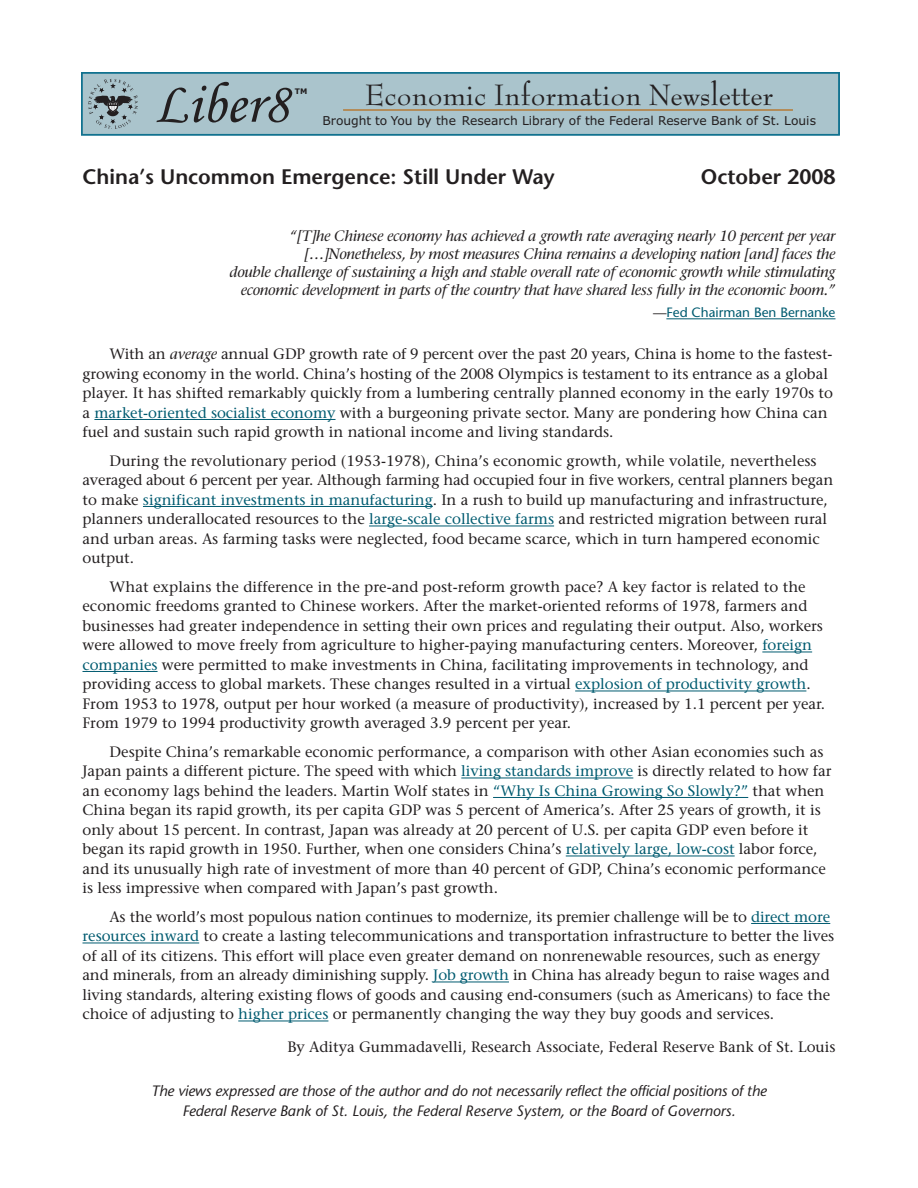
<style>
.page{position:relative;width:918px;height:1188px;background:#fff}
.page>*{position:absolute;margin:0;border:0;box-sizing:border-box;transform-origin:0 0}
.t1{font:58.2px "Monotype Corsiva";color:#231f20}
.t2{font:32.1px "Bernhard Modern Std";color:#231f20}
.t3{font:600 21px "Stone Sans";color:#231f20}
.t4{font:15px/19.5px "Stone Serif";color:#231f20}
.t5{font:italic 15px/18px "Stone Serif";letter-spacing:-.02em;color:#231f20;text-align:right}
.t6{font:italic 15px/19.5px "Stone Sans";letter-spacing:-.01em;color:#231f20;text-align:center}
.t7{font:13.5px "Stone Sans";color:#005b70}
.t8{font:12.3px "Verdana";color:#231f20}
.t9{font:700 7.65px "Verdana";color:#231f20}
.s1{color:#231f20}
.s2{font-style:italic}
.s3{color:#005b70}
</style>
<div class="page">
<hr style="left:666px;top:318px;width:170px;height:1px;background:#005b70">
<hr style="left:94px;top:419px;width:242px;height:1px;background:#005b70">
<hr style="left:143px;top:506px;width:290px;height:1px;background:#005b70">
<hr style="left:369px;top:526px;width:185px;height:1px;background:#005b70">
<hr style="left:762px;top:652px;width:50px;height:1px;background:#005b70">
<hr style="left:82px;top:671px;width:76px;height:1px;background:#005b70">
<hr style="left:575px;top:691px;width:231px;height:1px;background:#005b70">
<hr style="left:461px;top:778px;width:172px;height:1px;background:#005b70">
<hr style="left:493px;top:797px;width:255px;height:1px;background:#005b70">
<hr style="left:566px;top:856px;width:169px;height:1px;background:#005b70">
<hr style="left:751px;top:923px;width:43px;height:1px;background:#005b70">
<hr style="left:794px;top:923px;width:36px;height:1px;background:#005b70">
<hr style="left:82px;top:943px;width:117px;height:1px;background:#005b70">
<hr style="left:433px;top:982px;width:76px;height:1px;background:#005b70">
<hr style="left:238px;top:1021px;width:90px;height:1px;background:#005b70">
<div style="left:82px;top:73px;width:757px;height:62px;background:#aac4cc"></div>
<hr style="left:343px;top:109px;width:450px;height:2px;background:#cd8841">
<div style="left:81px;top:72px;width:759px;height:63px;border:2px solid #11728f"></div>
<svg style="left:88px;top:79px;width:50px;height:50px"></svg>
<h1 class="t1" style="left:154px;top:69px;width:136px">Liber8</h1>
<p class="t9" style="left:295px;top:86px;width:14px">TM</p>
<h2 class="t2" style="left:365px;top:80px;width:410px">Economic Information Newsletter</h2>
<p class="t8" style="left:322px;top:112px;width:495px">Brought to You by the Research Library of the Federal Reserve Bank of St. Louis</p>
<h3 class="t3" style="left:82px;top:169px;width:474px">China’s Uncommon Emergence: Still Under Way</h3>
<h3 class="t3" style="left:701px;top:169px;width:136px">October 2008</h3>
<p class="t5" style="left:230px;top:228px;width:607px">“[T]he Chinese economy has achieved a growth rate averaging nearly 10 percent per year […]Nonetheless, by most measures China remains a developing nation [and] faces the<br>double challenge of sustaining a high and stable overall rate of economic growth while stimulating economic development in parts of the country that have shared less fully in the economic boom.”</p>
<p class="t7" style="left:653px;top:308px;width:184px"><span class="s1">—</span>Fed Chairman Ben Bernanke</p>
<p class="t4" style="left:83px;top:346px;width:752px;text-indent:27px">With an <span class="s2">average</span> annual GDP growth rate of 9 percent over the past 20 years, China is home to the fastest&shy;growing economy in the world. China’s hosting of the 2008 Olympics is testament to its entrance as a global player. It has shifted remarkably quickly from a lumbering centrally planned economy in the early 1970s to a <span class="s3">market-oriented socialist economy</span> with a burgeoning private sector. Many are pondering how China can fuel and sustain such rapid growth in national income and living standards.</p>
<p class="t4" style="left:82px;top:453px;width:752px;text-indent:27px">During the revolutionary period (1953-1978), China’s economic growth, while volatile, nevertheless averaged about 6 percent per year. Although farming had occupied four in five workers, central planners began to make <span class="s3">significant investments in manufacturing</span>. In a rush to build up manufacturing and infrastructure, planners underallocated resources to the <span class="s3">large-scale collective farms</span> and restricted migration between rural and urban areas. As farming tasks were neglected, food became scarce, which in turn hampered economic output.</p>
<p class="t4" style="left:82px;top:579px;width:744px;text-indent:27px">What explains the difference in the pre-and post-reform growth pace? A key factor is related to the economic freedoms granted to Chinese workers. After the market-oriented reforms of 1978, farmers and businesses had greater independence in setting their own prices and regulating their output. Also, workers were allowed to move freely from agriculture to higher-paying manufacturing centers. Moreover, <span class="s3">foreign companies</span> were permitted to make investments in China, facilitating improvements in technology, and providing access to global markets. These changes resulted in a virtual <span class="s3">explosion of productivity growth</span>.<br>From 1953 to 1978, output per hour worked (a measure of productivity), increased by 1.1 percent per year.<br>From 1979 to 1994 productivity growth averaged 3.9 percent per year.</p>
<p class="t4" style="left:82px;top:744px;width:751px;text-indent:27px">Despite China’s remarkable economic performance, a comparison with other Asian economies such as Japan paints a different picture. The speed with which <span class="s3">living standards improve</span> is directly related to how far an economy lags behind the leaders. Martin Wolf states in <span class="s3">“Why Is China Growing So Slowly?”</span> that when China began its rapid growth, its per capita GDP was 5 percent of America’s. After 25 years of growth, it is only about 15 percent. In contrast, Japan was already at 20 percent of U.S. per capita GDP even before it began its rapid growth in 1950. Further, when one considers China’s <span class="s3">relatively large, low-cost</span> labor force, and its unusually high rate of investment of more than 40 percent of GDP, China’s economic performance is less impressive when compared with Japan’s past growth.</p>
<p class="t4" style="left:82px;top:909px;width:753px;text-indent:27px">As the world’s most populous nation continues to modernize, its premier challenge will be to <span class="s3">direct more resources inward</span> to create a lasting telecommunications and transportation infrastructure to better the lives of all of its citizens. This effort will place even greater demand on nonrenewable resources, such as energy and minerals, from an already diminishing supply. <span class="s3">Job growth</span> in China has already begun to raise wages and living standards, altering existing flows of goods and causing end-consumers (such as Americans) to face the choice of adjusting to <span class="s3">higher prices</span> or permanently changing the way they buy goods and services.</p>
<p class="t4" style="left:287px;top:1039px;width:550px">By Aditya Gummadavelli, Research Associate, Federal Reserve Bank of St. Louis</p>
<p class="t6" style="left:151px;top:1083px;width:617px">The views expressed are those of the author and do not necessarily reflect the official positions of the<br>Federal Reserve Bank of St. Louis, the Federal Reserve System, or the Board of Governors.</p>
</div>
